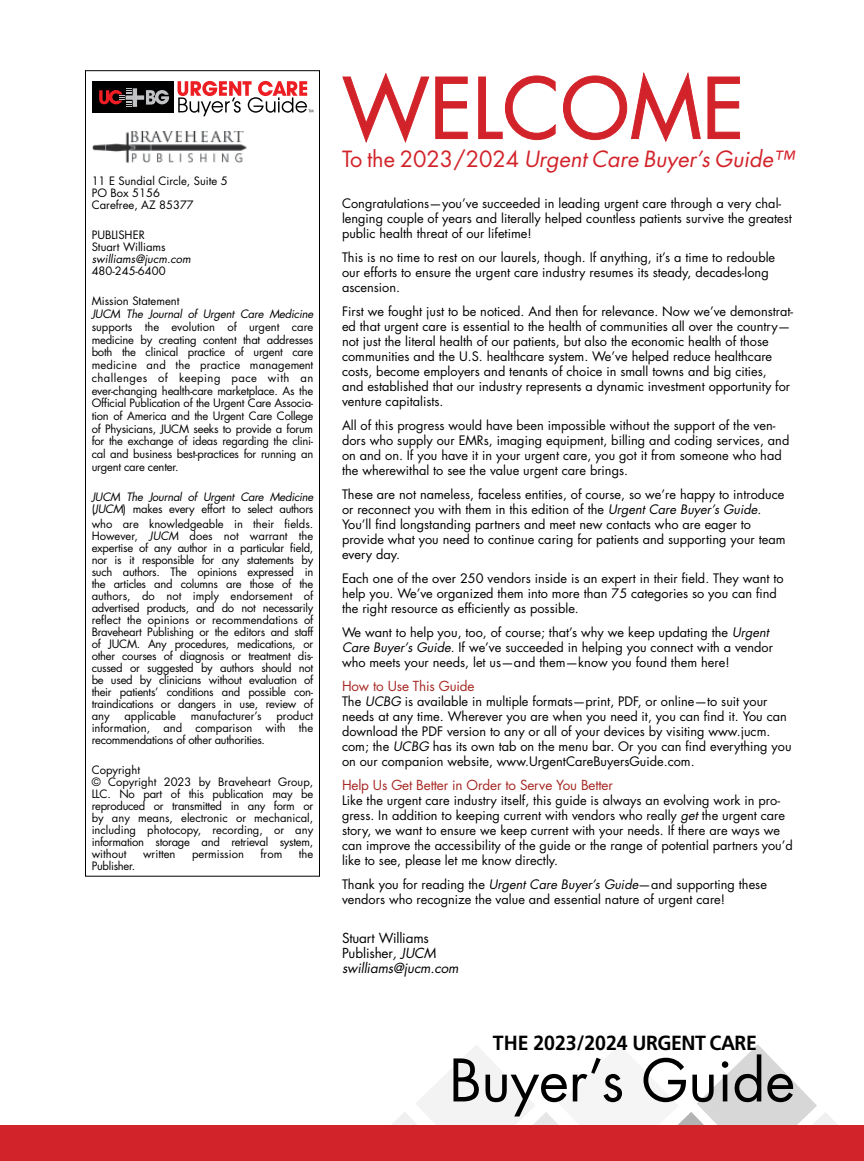
<style>
.page{position:relative;width:864px;height:1161px;background:#fff}
.page>*{position:absolute;margin:0;border:0;box-sizing:border-box;transform-origin:0 0}
.t1{font:italic 21.75px "Futura Std";color:#d2232a}
.t2{font:700 20.4px "Frutiger LT Std";letter-spacing:-.01em;color:#000;scale:.95 1}
.t3{font:13.5px "Futura Std";letter-spacing:-.01em;color:#a62924}
.t4{font:13.5px/15px "Futura Std";letter-spacing:-.01em;color:#000}
.t5{font:12.75px/15px "Futura Std";color:#000}
.t6{font:11.25px/12px "Futura Std";color:#000}
.t7{font:italic 11.25px/12px "Futura Std";letter-spacing:-.02em;color:#000}
.t8{font:italic 11.25px "Futura Std";color:#000}
.t9{font:11.25px "Futura Std";letter-spacing:-.025em;color:#000}
.s1{font-style:normal}
.s2{font-style:italic}
</style>
<div class="page">
<svg style="left:343px;top:1044px;width:521px;height:82px"></svg>
<svg style="left:342px;top:72px;width:398px;height:71px"></svg>
<div style="left:0;top:1126px;width:864px;height:35px;background:#d2232a"></div>
<div style="left:85px;top:70px;width:235px;height:806px;border:1px solid #000"></div>
<div style="left:93px;top:81px;width:81px;height:32px;background:#000"></div>
<svg style="left:99px;top:88px;width:70px;height:19px"></svg>
<svg style="left:178px;top:81px;width:135px;height:35px"></svg>
<img style="left:93px;top:131px;width:154px;height:31px">
<p class="t6" style="left:92px;top:175px;width:138px">11 E Sundial Circle, Suite 5<br>PO Box 5156<br>Carefree, AZ 85377</p>
<p class="t6" style="left:92px;top:229px;width:76px">PUBLISHER<br>Stuart Williams</p>
<p class="t8" style="left:92px;top:252px;width:101px">swilliams@jucm.com</p>
<p class="t6" style="left:92px;top:265px;width:75px">480-245-6400</p>
<p class="t6" style="left:92px;top:295px;width:89px">Mission Statement</p>
<p class="t7" style="left:92px;top:308px;width:223px">JUCM The Journal of Urgent Care Medicine</p>
<p class="t6" style="left:92px;top:320px;width:223px;line-height:12.8px;text-align:justify">supports the evolution of urgent care medicine by creating content that addresses both the clinical practice of urgent care medicine and the practice management challenges of keeping pace with an ever-changing health-care marketplace. As the Official Publication of the Urgent Care Associa&shy;tion of America and the Urgent Care College of Physicians, JUCM seeks to provide a forum for the exchange of ideas regarding the clini&shy;cal and business best-practices for running an urgent care center.</p>
<p class="t7" style="left:92px;top:491px;width:223px">JUCM The Journal of Urgent Care Medicine <span class="s1">(</span>JUCM<span class="s1">) makes every effort to select authors</span></p>
<p class="t6" style="left:92px;top:518px;width:223px;text-align:justify">who are knowledgeable in their fields.<br>However, <span class="s2">JUCM</span> does not warrant the expertise of any author in a particular field, nor is it responsible for any statements by such authors. The opinions expressed in the articles and columns are those of the authors, do not imply endorsement of advertised products, and do not necessarily reflect the opinions or recommendations of Braveheart Publishing or the editors and staff of JUCM. Any procedures, medications, or other courses of diagnosis or treatment dis&shy;cussed or suggested by authors should not be used by clinicians without evaluation of their patients’ conditions and possible con&shy;traindications or dangers in use, review of any</p>
<p class="t6" style="left:124px;top:710px;width:53px">applicable</p>
<p class="t6" style="left:191px;top:710px;width:72px">manufacturer’s</p>
<p class="t6" style="left:92px;top:710px;width:223px;text-align:justify;text-indent:185px">product information, and comparison with the recommendations of other authorities.</p>
<p class="t6" style="left:92px;top:764px;width:223px">Copyright<br>© Copyright 2023 by Braveheart Group,<br>LLC. No part of this publication may be reproduced or transmitted in any form or by any means, electronic or mechanical, including photocopy, recording, or any information storage and retrieval system, without</p>
<p class="t6" style="left:143px;top:848px;width:34px">written</p>
<p class="t6" style="left:192px;top:848px;width:53px">permission</p>
<p class="t6" style="left:261px;top:848px;width:23px">from</p>
<p class="t6" style="left:299px;top:848px;width:16px">the</p>
<p class="t9" style="left:92px;top:859px;width:45px">Publisher.</p>
<h1 class="t1" style="left:342px;top:145px;width:453px"><span class="s1">To the 2023/2024</span> Urgent Care Buyer’s Guide™</h1>
<p class="t5" style="left:342px;top:196px;width:451px">Congratulations—you’ve succeeded in leading urgent care through a very chal&shy;lenging couple of years and literally helped countless patients survive the greatest public health threat of our lifetime!</p>
<p class="t5" style="left:342px;top:250px;width:435px">This is no time to rest on our laurels, though. If anything, it’s a time to redouble our efforts to ensure the urgent care industry resumes its steady, decades-long ascension.</p>
<p class="t5" style="left:342px;top:304px;width:453px">First we fought just to be noticed. And then for relevance. Now we’ve demonstrat&shy;ed that urgent care is essential to the health of communities all over the country— not just the literal health of our patients, but also the economic health of those communities and the U.S. healthcare system. We’ve helped reduce healthcare costs, become employers and tenants of choice in small towns and big cities,<br>and established that our industry represents a dynamic investment opportunity for venture capitalists.</p>
<p class="t5" style="left:342px;top:418px;width:449px">All of this progress would have been impossible without the support of the ven&shy;dors who supply our EMRs, imaging equipment, billing and coding services, and on and on. If you have it in your urgent care, you got it from someone who had the wherewithal to see the value urgent care brings.</p>
<p class="t5" style="left:342px;top:487px;width:445px">These are not nameless, faceless entities, of course, so we’re happy to introduce or reconnect you with them in this edition of the <span class="s2">Urgent Care Buyer’s Guide</span>.<br>You’ll find longstanding partners and meet new contacts who are eager to provide what you need to continue caring for patients and supporting your team every day.</p>
<p class="t5" style="left:342px;top:571px;width:443px">Each one of the over 250 vendors inside is an expert in their field. They want to help you. We’ve organized them into more than 75 categories so you can find the right resource as efficiently as possible.</p>
<p class="t5" style="left:342px;top:625px;width:433px">We want to help you, too, of course; that’s why we keep updating the <span class="s2">Urgent<br>Care Buyer’s Guide</span>. If we’ve succeeded in helping you connect with a vendor who meets your needs, let us—and them—know you found them here!</p>
<p class="t3" style="left:342px;top:677px;width:134px">How to Use This Guide</p>
<p class="t5" style="left:342px;top:694px;width:451px">The <span class="s2">UCBG</span> is available in multiple formats—print, PDF, or online—to suit your needs at any time. Wherever you are when you need it, you can find it. You can download the PDF version to any or all of your devices by visiting www.jucm. com; the <span class="s2">UCBG</span> has its own tab on the menu bar. Or you can find everything you on our companion website, www.UrgentCareBuyersGuide.com.</p>
<p class="t3" style="left:342px;top:776px;width:273px">Help Us Get Better in Order to Serve You Better</p>
<p class="t5" style="left:342px;top:793px;width:452px">Like the urgent care industry itself, this guide is always an evolving work in pro&shy;gress. In addition to keeping current with vendors who really <span class="s2">get</span> the urgent care story, we want to ensure we keep current with your needs. If there are ways we can improve the accessibility of the guide or the range of potential partners you’d like to see, please let me know directly.</p>
<p class="t5" style="left:342px;top:877px;width:427px">Thank you for reading the <span class="s2">Urgent Care Buyer’s Guide</span>—and supporting these vendors who recognize the value and essential nature of urgent care!</p>
<p class="t4" style="left:342px;top:931px;width:118px">Stuart Williams<br>Publisher<span class="s2">, JUCM swilliams@jucm.com</span></p>
<h2 class="t2" style="left:493px;top:1031px;width:279px">THE 2023/2024 URGENT CARE</h2>
</div>
